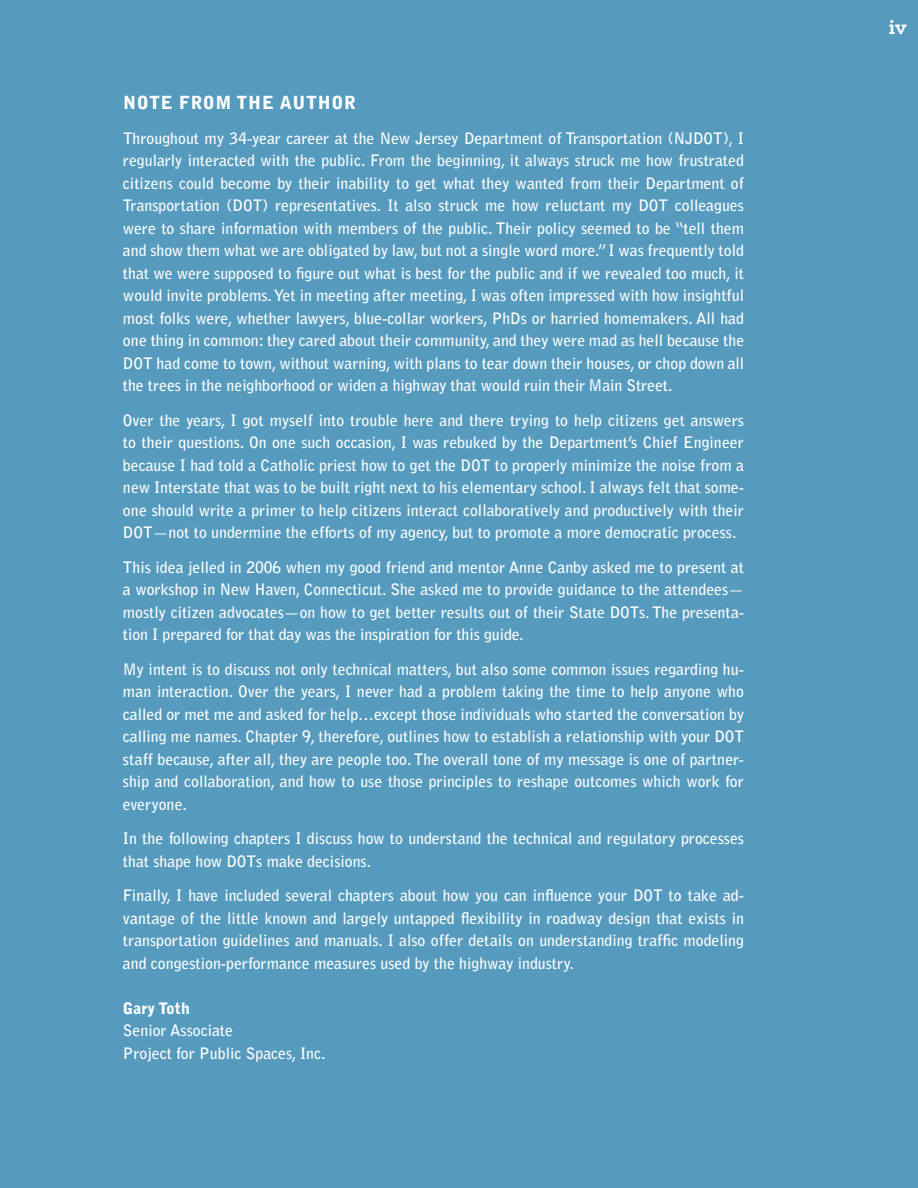
<style>
.page{position:relative;width:918px;height:1188px;background:#569bbe}
.page>*{position:absolute;margin:0;border:0;box-sizing:border-box;transform-origin:0 0}
.t1{font:700 21.6px "Archer";color:#fff}
.t2{font:900 18px "Bell Gothic Std";letter-spacing:.04em;color:#fff}
.t3{font:700 15.75px/22.5px "Bell Gothic Std";color:#fff;text-align:justify}
.t4{font:900 15.75px "Bell Gothic Std";color:#fff}
</style>
<div class="page">
<p class="t2" style="left:123px;top:92px;width:235px">NOTE FROM THE AUTHOR</p>
<p class="t3" style="left:123px;top:127px;width:623px">Throughout my 34-year career at the New Jersey Department of Transportation (NJDOT), I regularly interacted with the public. From the beginning, it always struck me how frustrated citizens could become by their inability to get what they wanted from their Department of Transportation (DOT) representatives. It also struck me how reluctant my DOT colleagues were to share information with members of the public. Their policy seemed to be “tell them and show them what we are obligated by law, but not a single word more.” I was frequently told that we were supposed to figure out what is best for the public and if we revealed too much, it would invite problems. Yet in meeting after meeting, I was often impressed with how insightful most folks were, whether lawyers, blue-collar workers, PhDs or harried homemakers. All had one thing in common: they cared about their community, and they were mad as hell because the DOT had come to town, without warning, with plans to tear down their houses, or chop down all the trees in the neighborhood or widen a highway that would ruin their Main Street.</p>
<p class="t3" style="left:123px;top:409px;width:623px">Over the years, I got myself into trouble here and there trying to help citizens get answers to their questions. On one such occasion, I was rebuked by the Department’s Chief Engineer because I had told a Catholic priest how to get the DOT to properly minimize the noise from a new Interstate that was to be built right next to his elementary school. I always felt that some&shy;one should write a primer to help citizens interact collaboratively and productively with their DOT—not to undermine the efforts of my agency, but to promote a more democratic process.</p>
<p class="t3" style="left:123px;top:556px;width:623px">This idea jelled in 2006 when my good friend and mentor Anne Canby asked me to present at a workshop in New Haven, Connecticut. She asked me to provide guidance to the attendees— mostly citizen advocates—on how to get better results out of their State DOTs. The presenta&shy;tion I prepared for that day was the inspiration for this guide.</p>
<p class="t3" style="left:123px;top:658px;width:623px">My intent is to discuss not only technical matters, but also some common issues regarding hu&shy;man interaction. Over the years, I never had a problem taking the time to help anyone who called or met me and asked for help…except those individuals who started the conversation by calling me names. Chapter 9, therefore, outlines how to establish a relationship with your DOT staff because, after all, they are people too. The overall tone of my message is one of partner&shy;ship and collaboration, and how to use those principles to reshape outcomes which work for everyone.</p>
<p class="t3" style="left:123px;top:828px;width:623px">In the following chapters I discuss how to understand the technical and regulatory processes that shape how DOTs make decisions.</p>
<p class="t3" style="left:123px;top:885px;width:623px">Finally, I have included several chapters about how you can influence your DOT to take ad&shy;vantage of the little known and largely untapped flexibility in roadway design that exists in transportation guidelines and manuals. I also offer details on understanding traffic modeling and congestion-performance measures used by the highway industry.</p>
<p class="t4" style="left:123px;top:999px;width:68px">Gary Toth</p>
<p class="t3" style="left:123px;top:1020px;width:204px">Senior Associate<br>Project for Public Spaces, Inc.</p>
<h1 class="t1" style="left:889px;top:9px;width:19px">iv</h1>
</div>
